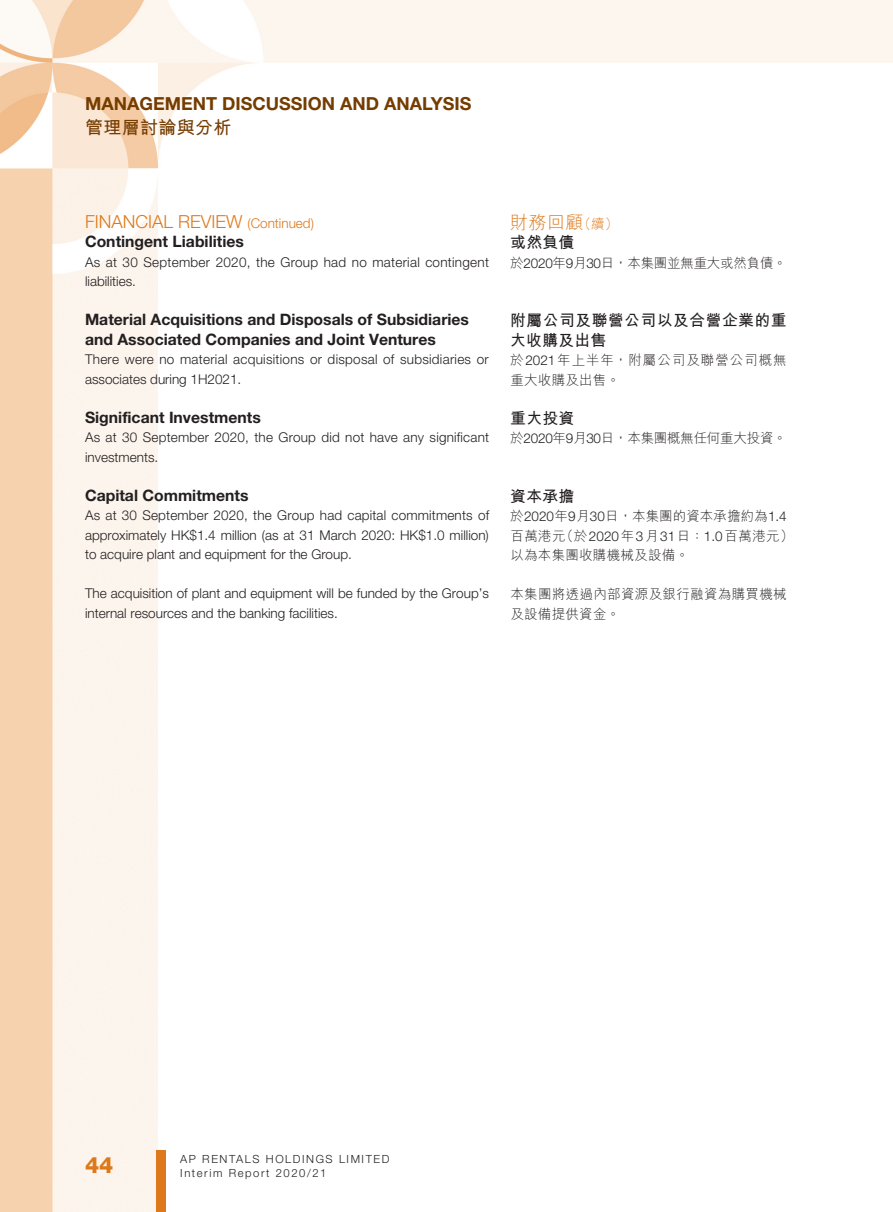
<style>
.page{position:relative;width:893px;height:1212px;background:#fff}
.page>*{position:absolute;margin:0;border:0;box-sizing:border-box;transform-origin:0 0}
.t1{font:800 22.5px "Helvetica Neue LT Std";color:#de791b}
.t2{font:700 18px "Helvetica Neue LT Std";color:#753c00}
.t3{font:300 18px "Helvetica Neue LT Std";color:#de791b}
.t4{font:700 18px "M Hei HK";letter-spacing:.02em;color:#753c00}
.t5{font:300 18px "M Hei HK";color:#de791b}
.t6{font:700 15.75px/19.5px "Helvetica Neue LT Std";color:#231f20}
.t7{font:700 15.75px/19.5px "M Hei HK";letter-spacing:.035em;color:#231f20}
.t8{font:300 13.5px/19.5px "Helvetica Neue LT Std";color:#231f20}
.t9{font:300 13.5px/19.5px "Helvetica Neue LT Std";letter-spacing:.02em;color:#231f20}
.t10{font:300 13.5px/19.5px "M Hei HK";letter-spacing:.02em;color:#231f20}
.t11{font:300 13.5px "M Hei HK";letter-spacing:-.02em;color:#231f20}
.t12{font:300 13.5px/19.5px "M Hei HK";letter-spacing:.075em;color:#231f20}
.t13{font:300 11.25px/14.2px "Helvetica Neue LT Std";letter-spacing:.14em;color:#231f20}
.s1{font-size:13.5px}
.s2{font-family:"Helvetica Neue LT Std"}
</style>
<div class="page">
<img style="left:0;top:0;width:893px;height:1212px">
<div style="left:156px;top:1150px;width:10px;height:62px;background:#de791b"></div>
<h2 class="t2" style="left:85px;top:93px;width:388px">MANAGEMENT DISCUSSION AND ANALYSIS</h2>
<h2 class="t4" style="left:85px;top:114px;width:148px">管理層討論與分析</h2>
<h2 class="t3" style="left:85px;top:210px;width:230px">FINANCIAL REVIEW <span class="s1">(Continued)</span></h2>
<p class="t6" style="left:85px;top:231px;width:160px">Contingent Liabilities</p>
<p class="t9" style="left:85px;top:252px;width:406px">As at 30 September 2020, the Group had no material contingent liabilities.</p>
<p class="t6" style="left:85px;top:309px;width:385px">Material Acquisitions and Disposals of Subsidiaries and Associated Companies and Joint Ventures</p>
<p class="t9" style="left:85px;top:349px;width:405px">There were no material acquisitions or disposal of subsidiaries or associates during 1H2021.</p>
<p class="t6" style="left:85px;top:407px;width:177px">Significant Investments</p>
<p class="t8" style="left:85px;top:427px;width:406px">As at 30 September 2020, the Group did not have any significant investments.</p>
<p class="t6" style="left:85px;top:485px;width:165px">Capital Commitments</p>
<p class="t8" style="left:85px;top:505px;width:406px;text-align:justify">As at 30 September 2020, the Group had capital commitments of approximately HK$1.4 million (as at 31 March 2020: HK$1.0 million) to acquire plant and equipment for the Group.</p>
<p class="t8" style="left:85px;top:583px;width:405px">The acquisition of plant and equipment will be funded by the Group’s internal resources and the banking facilities.</p>
<h2 class="t5" style="left:510px;top:213px;width:109px">財務回顧<span class="s1">（續）</span></h2>
<p class="t7" style="left:510px;top:231px;width:65px">或然負債</p>
<p class="t11" style="left:510px;top:256px;width:278px">於<span class="s2">2020</span>年<span class="s2">9</span>月<span class="s2">30</span>日，本集團並無重大或然負債。</p>
<p class="t7" style="left:510px;top:309px;width:278px">附屬公司及聯營公司以及合營企業的重大收購及出售</p>
<p class="t12" style="left:510px;top:350px;width:278px">於<span class="s2">2021</span>年上半年，附屬公司及聯營公司概無重大收購及出售。</p>
<p class="t7" style="left:510px;top:407px;width:65px">重大投資</p>
<p class="t11" style="left:510px;top:431px;width:278px">於<span class="s2">2020</span>年<span class="s2">9</span>月<span class="s2">30</span>日，本集團概無任何重大投資。</p>
<p class="t7" style="left:510px;top:485px;width:65px">資本承擔</p>
<p class="t10" style="left:510px;top:506px;width:285px">於<span class="s2">2020</span>年<span class="s2">9</span>月<span class="s2">30</span>日，本集團的資本承擔約為<span class="s2">1.4</span>百萬港元（於<span class="s2">2020</span>年<span class="s2">3</span>月<span class="s2">31</span>日：<span class="s2">1.0</span>百萬港元）以為本集團收購機械及設備。</p>
<p class="t10" style="left:510px;top:584px;width:278px">本集團將透過內部資源及銀行融資為購買機械及設備提供資金。</p>
<h1 class="t1" style="left:85px;top:1152px;width:30px">44</h1>
<p class="t13" style="left:180px;top:1151px;width:211px">AP RENTALS HOLDINGS LIMITED<br>Interim Report 2020/21</p>
</div>
